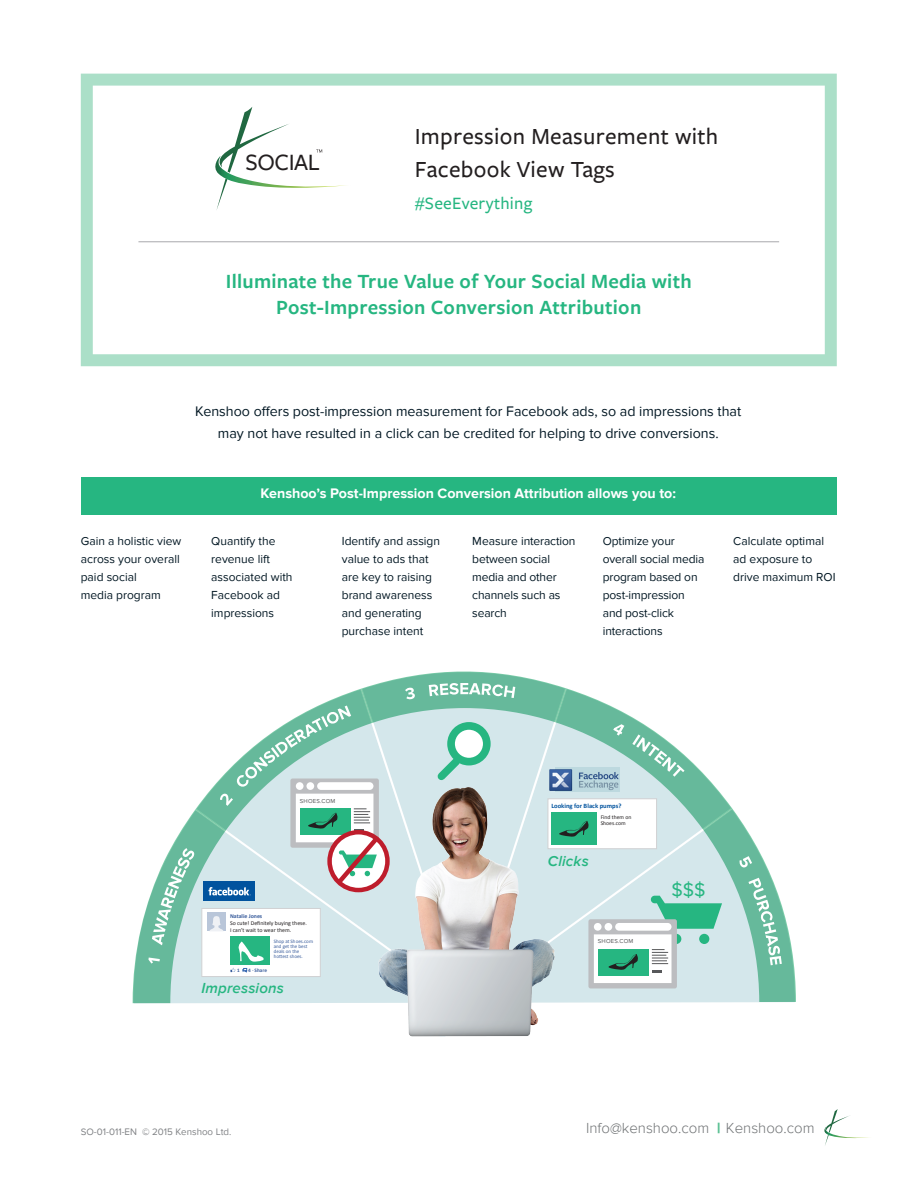
<style>
.page{position:relative;width:918px;height:1188px;background:#fff}
.page>*{position:absolute;margin:0;border:0;box-sizing:border-box;transform-origin:0 0}
.t1{font:500 24.3px "Freight Sans Pro";letter-spacing:-.02em;color:#231f20}
.t2{font:500 24px/33px "Freight Sans Pro";letter-spacing:.015em;color:#231f20}
.t3{font:600 21px/25.5px "Freight Sans Pro";letter-spacing:.015em;color:#26b681;text-align:center}
.t4{font:19.2px "Proxima Nova";color:#26b681}
.t5{font:500 18px "Freight Sans Pro";letter-spacing:.015em;color:#26b681}
.t6{font:300 15px "Proxima Nova";color:#707375}
.t7{font:italic 600 15px "Proxima Nova";letter-spacing:.015em;color:#26b681}
.t8{font:14.25px/21.8px "Proxima Nova";color:#011622;text-align:center}
.t9{font:700 14.25px "Proxima Nova";color:#fff}
.t10{font:12px/18px "Proxima Nova";color:#011622}
.t11{font:9.75px "Proxima Nova";color:#808285}
.t12{font:700 6.6px "Calibri";color:#01539e}
.t13{font:6px "Proxima Nova";letter-spacing:.03em;color:#57585a}
.t14{font:5.85px/6.4px "Calibri";color:#231f20}
.t15{font:700 5.85px "Calibri";color:#375b9b}
.t16{font:5.7px/5.8px "Calibri";color:#231f20}
.t17{font:700 5.25px "Calibri";color:#375b9b}
.t18{font:5.1px/5.1px "Calibri";color:#375b9b}
.s1{font-weight:900;color:#58bf92}
</style>
<div class="page">
<div style="left:81px;top:477px;width:756px;height:38px;background:#26b681"></div>
<svg style="left:133px;top:672px;width:663px;height:331px"></svg>
<img style="left:361px;top:772px;width:199px;height:265px">
<svg style="left:81px;top:74px;width:756px;height:292px"></svg>
<hr style="left:138px;top:242px;width:641px;height:1px;background:#a8a9ad">
<svg style="left:211px;top:107px;width:141px;height:104px"></svg>
<svg style="left:824px;top:1109px;width:45px;height:36px"></svg>
<h1 class="t1" style="left:246px;top:145px;width:76px">SOCIAL</h1>
<h2 class="t2" style="left:415px;top:119px;width:305px">Impression Measurement with<br>Facebook View Tags</h2>
<h3 class="t5" style="left:415px;top:191px;width:119px">#SeeEverything</h3>
<h3 class="t3" style="left:226px;top:268px;width:468px">Illuminate the True Value of Your Social Media with<br>Post-Impression Conversion Attribution</h3>
<p class="t8" style="left:195px;top:400px;width:548px">Kenshoo offers post-impression measurement for Facebook ads, so ad impressions that may not have resulted in a click can be credited for helping to drive conversions.</p>
<p class="t9" style="left:261px;top:485px;width:417px">Kenshoo’s Post-Impression Conversion Attribution allows you to:</p>
<p class="t10" style="left:81px;top:532px;width:102px">Gain a holistic view across your overall paid social<br>media program</p>
<p class="t10" style="left:211px;top:532px;width:83px">Quantify the revenue lift associated with<br>Facebook ad impressions</p>
<p class="t10" style="left:342px;top:532px;width:100px">Identify and assign value to ads that are key to raising brand awareness and generating purchase intent</p>
<p class="t10" style="left:472px;top:532px;width:105px">Measure interaction between social media and other channels such as search</p>
<p class="t10" style="left:603px;top:532px;width:103px">Optimize your overall social media program based on post-impression and post-click interactions</p>
<p class="t10" style="left:733px;top:532px;width:104px">Calculate optimal ad exposure to drive maximum ROI</p>
<p class="t13" style="left:300px;top:797px;width:37px">SHOES.COM</p>
<p class="t15" style="left:230px;top:912px;width:34px">Natalie Jones</p>
<p class="t14" style="left:230px;top:920px;width:78px">So cute! Definitely buying these.<br>I can’t wait to wear them.</p>
<p class="t17" style="left:237px;top:967px;width:4px">1</p>
<p class="t17" style="left:248px;top:967px;width:20px">4 <sup>●</sup> Share</p>
<p class="t18" style="left:274px;top:939px;width:41px">Shop at Shoes.com and get the best deals on the hottest shoes.</p>
<p class="t7" style="left:202px;top:980px;width:84px">Impressions</p>
<p class="t11" style="left:81px;top:1127px;width:152px">SO-01-011-EN © 2015 Kenshoo Ltd.</p>
<p class="t12" style="left:551px;top:802px;width:72px">Looking for Black pumps?</p>
<p class="t16" style="left:601px;top:814px;width:32px">Find them on<br>Shoes.com</p>
<p class="t7" style="left:548px;top:853px;width:42px">Clicks</p>
<p class="t13" style="left:598px;top:938px;width:37px">SHOES.COM</p>
<h3 class="t4" style="left:671px;top:878px;width:36px">$$$</h3>
<p class="t6" style="left:586px;top:1119px;width:230px">Info@kenshoo.com <span class="s1">|</span> Kenshoo.com</p>
</div>
